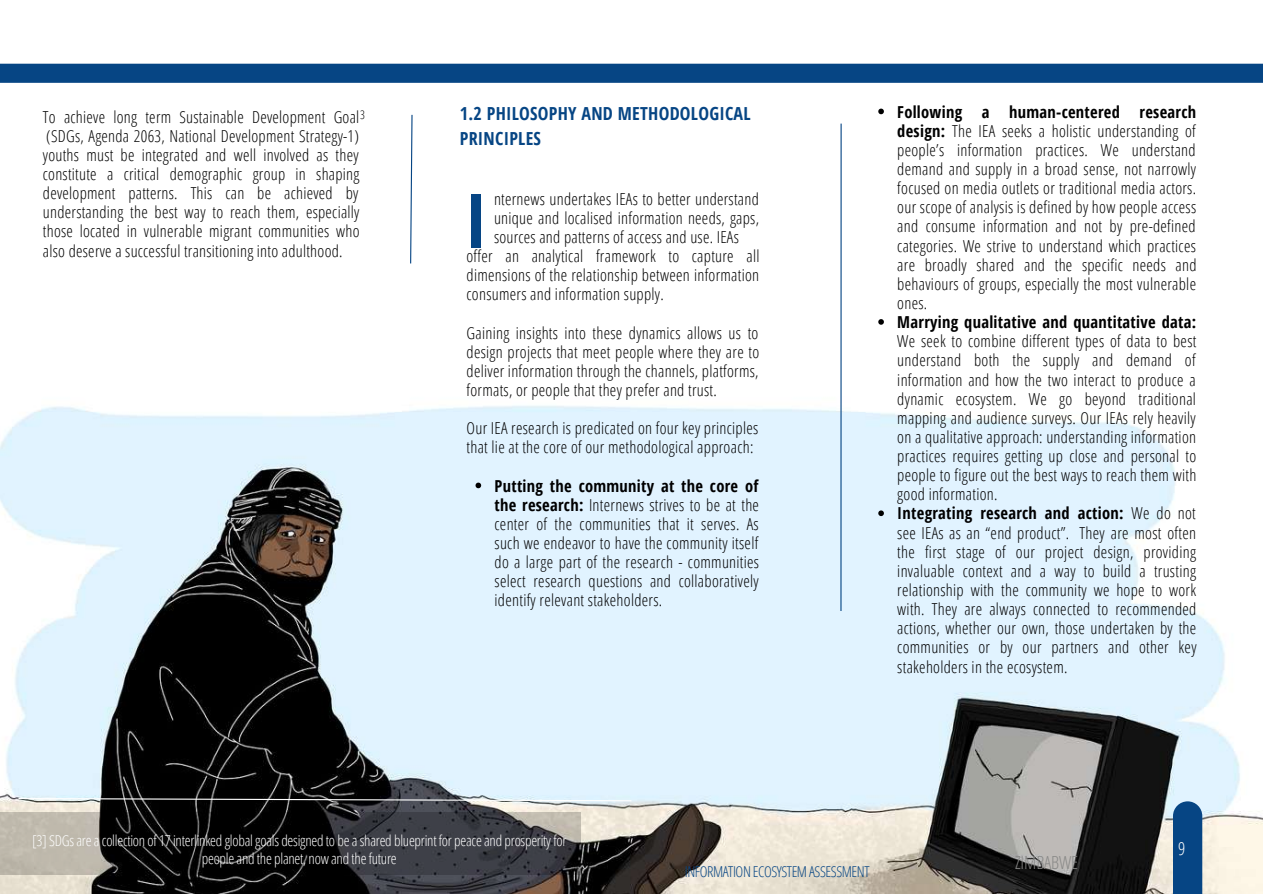
<style>
.page{position:relative;width:1263px;height:894px;background:#fff}
.page>*{position:absolute;margin:0;border:0;box-sizing:border-box;transform-origin:0 0}
.t1{font:700 75px "Open Sans Condensed";color:#064584}
.t2{font:700 18px/24.8px "Open Sans Condensed";letter-spacing:.015em;color:#064584}
.t3{font:300 18px "Open Sans Condensed";letter-spacing:-.005em;color:#878786}
.t4{font:300 18px "Open Sans Condensed";color:#fff}
.t5{font:300 16.5px/19px "Open Sans Condensed";letter-spacing:.015em;color:#000;text-align:justify}
.t6{font:700 16.5px "Open Sans Condensed";letter-spacing:.02em;color:#000}
.t7{font:300 15px/18px "Open Sans Condensed";letter-spacing:-.015em;color:#fff;text-align:center}
.t8{font:300 15px "Open Sans Condensed";letter-spacing:-.03em;color:#064584}
.t9{font:300 12px "Open Sans Condensed";color:#000}
.s1{font-weight:700}
</style>
<div class="page">
<img style="left:0;top:63px;width:1262px;height:830px">
<div style="left:1173px;top:801px;width:29px;height:92px;background:#064584"></div>
<div style="left:0;top:64px;width:1263px;height:19px;background:#064584"></div>
<svg style="left:409px;top:114px;width:4px;height:150px"></svg>
<hr style="left:840px;top:124px;width:2px;height:486px;background:#064584">
<svg style="left:17px;top:797px;width:616px;height:4px"></svg>
<svg style="left:0;top:811px;width:580px;height:63px;background:#414141"></svg>
<svg style="left:475px;top:482px;width:6px;height:6px"></svg>
<svg style="left:878px;top:109px;width:6px;height:5px"></svg>
<svg style="left:878px;top:319px;width:6px;height:5px"></svg>
<svg style="left:878px;top:510px;width:6px;height:6px"></svg>
<p class="t9" style="left:360px;top:106px;width:6px">3</p>
<p class="t5" style="left:897px;top:102px;width:301px"><span class="s1">Following a human-centered research design:</span> The IEA seeks a holistic understanding of people’s information practices. We understand demand and supply in a broad sense, not narrowly focused on media outlets or traditional media actors. our scope of analysis is defined by how people access and consume information and not by pre-defined categories. We strive to understand which practices are broadly shared and the specific needs and behaviours of groups, especially the most vulnerable ones.</p>
<p class="t6" style="left:897px;top:310px;width:300px">Marrying qualitative and quantitative data:</p>
<p class="t5" style="left:897px;top:331px;width:301px;text-align:left">We seek to combine different types of data to best understand both the supply and demand of information and how the two interact to produce a dynamic ecosystem. We go beyond traditional mapping and audience surveys. Our IEAs rely heavily on a qualitative approach: understanding information practices requires getting up close and personal to people to figure out the best ways to reach them with good information.<br><span class="s1">Integrating research and action:</span> We do not see IEAs as an “end product”. They are most often the first stage of our project design, providing invaluable context and a way to build a trusting relationship with the community we hope to work with. They are always connected to recommended actions, whether our own, those undertaken by the communities or by our partners and other key stakeholders in the ecosystem.</p>
<p class="t2" style="left:460px;top:101px;width:292px">1.2 PHILOSOPHY AND METHODOLOGICAL<br>PRINCIPLES</p>
<p class="t5" style="left:43px;top:107px;width:318px">To achieve long term Sustainable Development Goal (SDGs, Agenda 2063, National Development Strategy-1) youths must be integrated and well involved as they constitute a critical demographic group in shaping development patterns. This can be achieved by understanding the best way to reach them, especially those located in vulnerable migrant communities who also deserve a successful transitioning into adulthood.</p>
<p class="t5" style="left:494px;top:188px;width:267px">nternews undertakes IEAs to better understand unique and localised information needs, gaps,</p>
<h1 class="t1" style="left:464px;top:167px;width:24px">I</h1>
<p class="t5" style="left:494px;top:227px;width:246px">sources and patterns of access and use. IEAs</p>
<p class="t5" style="left:466px;top:246px;width:294px">offer an analytical framework to capture all dimensions of the relationship between information consumers and information supply.</p>
<p class="t5" style="left:466px;top:322px;width:294px">Gaining insights into these dynamics allows us to design projects that meet people where they are to deliver information through the channels, platforms, formats, or people that they prefer and trust.</p>
<p class="t5" style="left:466px;top:418px;width:293px">Our IEA research is predicated on four key principles that lie at the core of our methodological approach:</p>
<p class="t5" style="left:495px;top:475px;width:266px"><span class="s1">Putting the community at the core of the research:</span> Internews strives to be at the center of the communities that it serves. As such we endeavor to have the community itself do a large part of the research - communities select research questions and collaboratively identify relevant stakeholders.</p>
<p class="t7" style="left:32px;top:830px;width:536px">[3] SDGs are a collection of 17 interlinked global goals designed to be a shared blueprint for peace and prosperity for people and the planet, now and the future</p>
<p class="t8" style="left:685px;top:860px;width:186px">INFORMATION ECOSYSTEM ASSESSMENT</p>
<p class="t3" style="left:1015px;top:849px;width:65px">ZIMBABWE</p>
<p class="t4" style="left:1178px;top:836px;width:9px">9</p>
</div>
